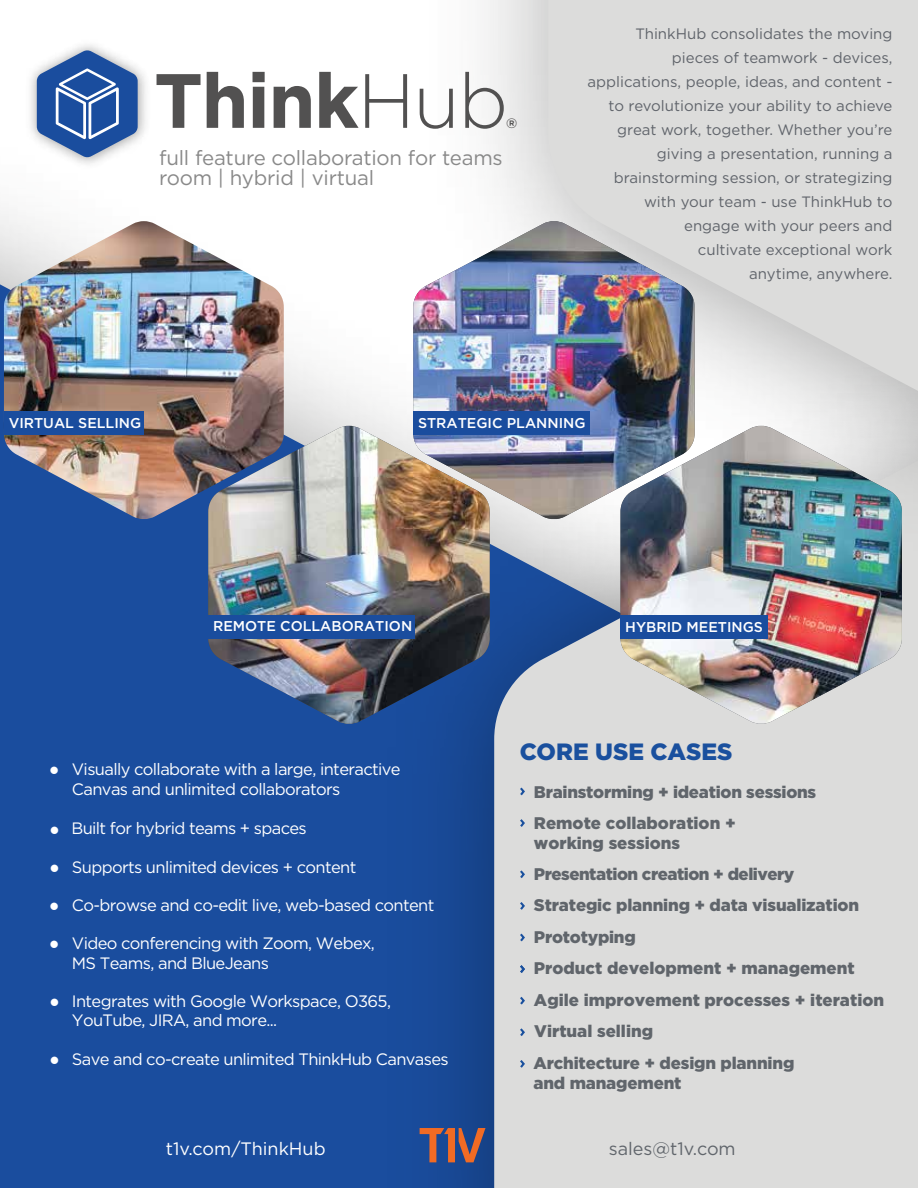
<style>
.page{position:relative;width:918px;height:1188px;background:#fff}
.page>*{position:absolute;margin:0;border:0;box-sizing:border-box;transform-origin:0 0}
.t1{font:700 76.65px "Gotham";letter-spacing:-.02em;color:#525151}
.t2{font:900 23.55px "Gotham";color:#1a509e}
.t3{font:20.4px/20.4px "Gotham";letter-spacing:-.01em;color:#898989}
.t4{font:18px "Gotham";color:#fff}
.t5{font:18px "Gotham";color:#61666c}
.t6{font:900 16.8px/31.3px "Gotham";letter-spacing:-.01em;color:#60656b}
.t7{font:16.5px/19.8px "Gotham";letter-spacing:-.04em;color:#fff}
.t8{font:15px/24px "Gotham";color:#60646b;text-align:right}
.t9{font:500 14.25px "Gotham";color:#fff}
.t10{font:700 13.5px "Gotham";color:#525151}
.t11{font:12.75px "Wingdings";color:#fff}
.s1{font-weight:300}
</style>
<div class="page">
<div style="left:0;top:233px;width:345px;height:955px;background:#1a4d9e"></div>
<img style="left:345px;top:387px;width:149px;height:801px">
<div style="left:494px;top:701px;width:424px;height:487px;background:#dcdcdb"></div>
<img style="left:377px;top:0;width:541px;height:701px">
<svg style="left:548px;top:0;width:370px;height:510px;background:#dddddc"></svg>
<img style="left:30px;top:45px;width:116px;height:119px">
<svg style="left:37px;top:50px;width:101px;height:108px"></svg>
<svg style="left:518px;top:785px;width:8px;height:13px"></svg>
<svg style="left:518px;top:1058px;width:8px;height:12px"></svg>
<svg style="left:518px;top:1026px;width:8px;height:12px"></svg>
<svg style="left:518px;top:931px;width:8px;height:13px"></svg>
<svg style="left:518px;top:900px;width:8px;height:12px"></svg>
<svg style="left:518px;top:868px;width:8px;height:13px"></svg>
<svg style="left:518px;top:817px;width:8px;height:12px"></svg>
<svg style="left:518px;top:994px;width:8px;height:13px"></svg>
<svg style="left:518px;top:963px;width:8px;height:12px"></svg>
<img style="left:413px;top:221px;width:282px;height:298px">
<img style="left:4px;top:221px;width:280px;height:299px">
<img style="left:621px;top:426px;width:281px;height:298px">
<div style="left:621px;top:615px;width:147px;height:24px;background:#1a4d9e"></div>
<img style="left:208px;top:426px;width:282px;height:298px">
<div style="left:413px;top:412px;width:177px;height:23px;background:#1a4d9e"></div>
<div style="left:4px;top:412px;width:140px;height:23px;background:#1a4d9e"></div>
<div style="left:208px;top:615px;width:207px;height:23px;background:#1a4d9e"></div>
<svg style="left:420px;top:1128px;width:65px;height:34px;background:#795760"></svg>
<h1 class="t1" style="left:154px;top:56px;width:356px">Think<span class="s1">Hub</span></h1>
<p class="t10" style="left:506px;top:116px;width:13px">®</p>
<p class="t3" style="left:159px;top:147px;width:345px">full feature collaboration for teams room | hybrid | virtual</p>
<p class="t8" style="left:588px;top:21px;width:306px">ThinkHub consolidates the moving pieces of teamwork - devices, applications, people, ideas, and content - to revolutionize your ability to achieve great work, together. Whether you’re giving a presentation, running a brainstorming session, or strategizing with your team - use ThinkHub to engage with your peers and<br>cultivate exceptional work<br>anytime, anywhere.</p>
<p class="t9" style="left:9px;top:414px;width:134px">VIRTUAL SELLING</p>
<p class="t9" style="left:418px;top:414px;width:169px">STRATEGIC PLANNING</p>
<p class="t9" style="left:213px;top:617px;width:201px">REMOTE COLLABORATION</p>
<p class="t9" style="left:625px;top:617px;width:139px">HYBRID MEETINGS</p>
<p class="t11" style="left:50px;top:764px;width:11px">●</p>
<p class="t7" style="left:72px;top:759px;width:330px">Visually collaborate with a large, interactive<br>Canvas and unlimited collaborators</p>
<p class="t7" style="left:50px;top:818px;width:259px">● Built for hybrid teams + spaces</p>
<p class="t7" style="left:50px;top:856px;width:308px">● Supports unlimited devices + content</p>
<p class="t7" style="left:50px;top:895px;width:386px">● Co-browse and co-edit live, web-based content</p>
<p class="t11" style="left:50px;top:938px;width:11px">●</p>
<p class="t7" style="left:72px;top:933px;width:305px">Video conferencing with Zoom, Webex,<br>MS Teams, and BlueJeans</p>
<p class="t7" style="left:72px;top:990px;width:321px">Integrates with Google Workspace, O365,<br>YouTube, JIRA, and more...</p>
<p class="t7" style="left:72px;top:1049px;width:378px">Save and co-create unlimited ThinkHub Canvases</p>
<p class="t11" style="left:50px;top:995px;width:11px">●</p>
<p class="t11" style="left:50px;top:1054px;width:11px">●</p>
<h2 class="t2" style="left:520px;top:738px;width:214px">CORE USE CASES</h2>
<p class="t6" style="left:534px;top:776px;width:284px;line-height:30.9px">Brainstorming + ideation sessions<br>Remote collaboration +</p>
<p class="t6" style="left:533px;top:827px;width:352px">working sessions<br>Presentation creation + delivery<br>Strategic planning + data visualization<br>Prototyping<br>Product development + management<br>Agile improvement processes + iteration<br>Virtual selling<br>Architecture + design planning</p>
<p class="t6" style="left:533px;top:1067px;width:150px">and management</p>
<p class="t4" style="left:166px;top:1137px;width:161px">t1v.com/ThinkHub</p>
<p class="t5" style="left:609px;top:1137px;width:128px">sales@t1v.com</p>
</div>
